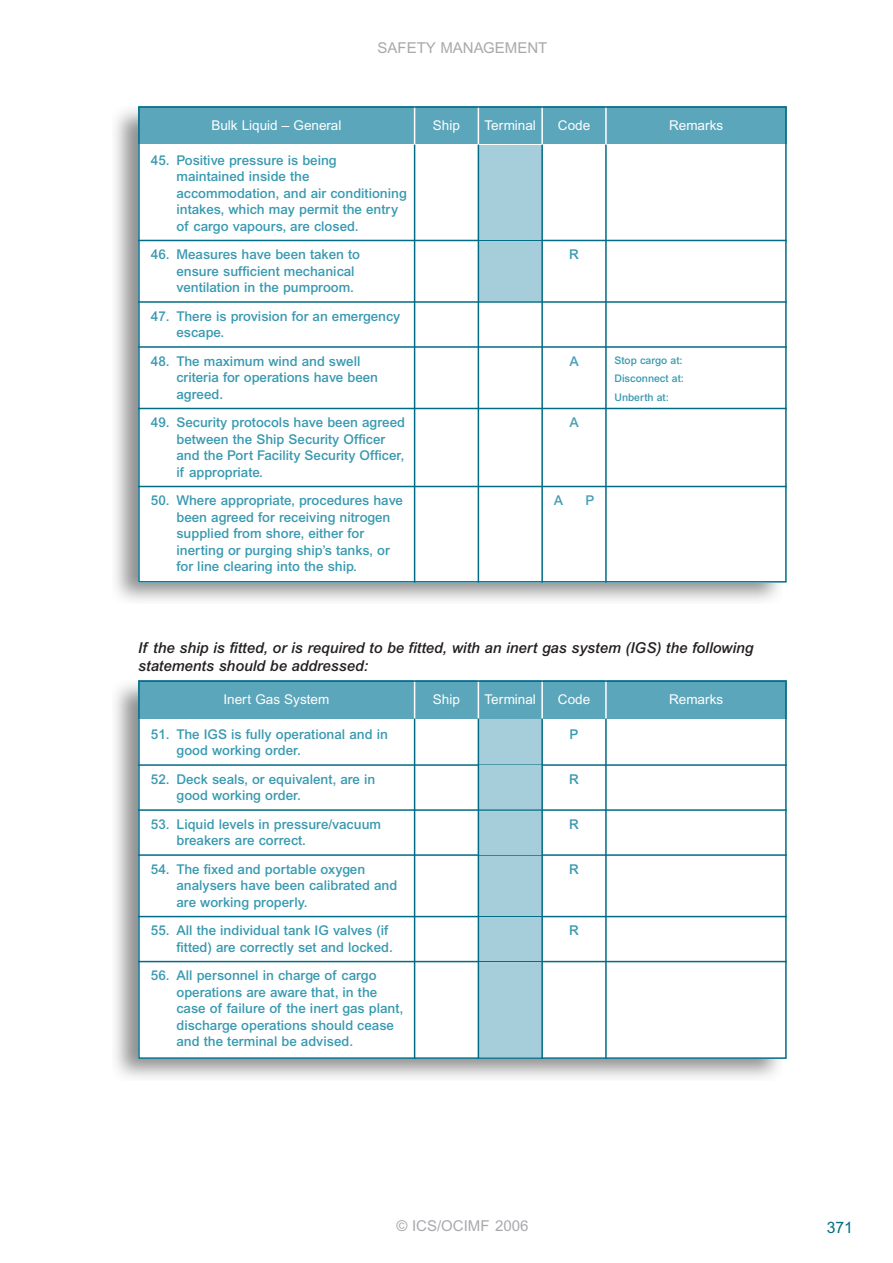
<style>
.page{position:relative;width:893px;height:1263px;background:#fff}
.page>*{position:absolute;margin:0;border:0;box-sizing:border-box;transform-origin:0 0}
.t1{font:15.75px "Arial";color:#006c85}
.t2{font:italic 500 15px/18px "Arial";color:#231f20}
.t3{font:15px "Arial";color:#a8a9ad}
.t4{font:500 13.5px/16.5px "Arial";color:#3899b0}
.t5{font:13.5px "Arial";color:#fff}
.t6{font:500 13.5px "Arial";color:#469fb5}
.t7{font:500 10.5px/18.6px "Arial";color:#3899b0}
</style>
<div class="page">
<hr style="left:138px;top:764px;width:649px;height:2px;background:#006c85">
<hr style="left:138px;top:809px;width:649px;height:2px;background:#006c85">
<hr style="left:138px;top:854px;width:649px;height:2px;background:#006c85">
<hr style="left:138px;top:916px;width:649px;height:1px;background:#006c85">
<hr style="left:138px;top:961px;width:649px;height:1px;background:#006c85">
<div style="left:138px;top:106px;width:649px;height:39px;background:#5ba6bb"></div>
<hr style="left:414px;top:106px;width:1px;height:39px;background:#fff">
<hr style="left:478px;top:106px;width:1px;height:39px;background:#fff">
<hr style="left:541px;top:106px;width:2px;height:39px;background:#fff">
<hr style="left:605px;top:106px;width:2px;height:39px;background:#fff">
<div style="left:478px;top:719px;width:64px;height:45px;background:#a6cdda"></div>
<div style="left:478px;top:766px;width:64px;height:43px;background:#a6cdda"></div>
<div style="left:478px;top:811px;width:64px;height:43px;background:#a6cdda"></div>
<div style="left:478px;top:856px;width:64px;height:60px;background:#a6cdda"></div>
<div style="left:478px;top:917px;width:64px;height:44px;background:#a6cdda"></div>
<div style="left:478px;top:962px;width:64px;height:95px;background:#a6cdda"></div>
<div style="left:138px;top:680px;width:649px;height:39px;background:#5ba6bb"></div>
<hr style="left:414px;top:680px;width:1px;height:39px;background:#fff">
<hr style="left:478px;top:680px;width:1px;height:39px;background:#fff">
<hr style="left:541px;top:680px;width:2px;height:39px;background:#fff">
<hr style="left:605px;top:680px;width:2px;height:39px;background:#fff">
<hr style="left:138px;top:240px;width:649px;height:1px;background:#006c85">
<hr style="left:138px;top:301px;width:649px;height:2px;background:#006c85">
<hr style="left:138px;top:346px;width:649px;height:2px;background:#006c85">
<hr style="left:138px;top:408px;width:649px;height:1px;background:#006c85">
<hr style="left:138px;top:486px;width:649px;height:1px;background:#006c85">
<hr style="left:414px;top:145px;width:1px;height:438px;background:#006c85">
<hr style="left:605px;top:145px;width:2px;height:438px;background:#006c85">
<div style="left:478px;top:241px;width:64px;height:60px;background:#a6cdda"></div>
<div style="left:478px;top:145px;width:64px;height:95px;background:#a6cdda"></div>
<div style="left:138px;top:106px;width:649px;height:477px;border:2px solid #006c85"></div>
<hr style="left:414px;top:719px;width:1px;height:340px;background:#006c85">
<hr style="left:478px;top:719px;width:1px;height:340px;background:#006c85">
<hr style="left:541px;top:719px;width:2px;height:340px;background:#006c85">
<hr style="left:605px;top:719px;width:2px;height:340px;background:#006c85">
<div style="left:138px;top:680px;width:649px;height:379px;border:2px solid #006c85"></div>
<hr style="left:541px;top:145px;width:2px;height:438px;background:#006c85">
<hr style="left:478px;top:145px;width:1px;height:438px;background:#006c85">
<p class="t3" style="left:377px;top:43px;width:171px">SAFETY MANAGEMENT</p>
<p class="t5" style="left:211px;top:120px;width:132px">Bulk Liquid – General</p>
<p class="t5" style="left:433px;top:120px;width:29px">Ship</p>
<p class="t5" style="left:485px;top:120px;width:53px">Terminal</p>
<p class="t5" style="left:558px;top:120px;width:34px">Code</p>
<p class="t5" style="left:669px;top:120px;width:55px">Remarks</p>
<p class="t4" style="left:176px;top:153px;width:232px;text-indent:-26px">45. Positive pressure is being maintained inside the accommodation, and air conditioning intakes, which may permit the entry of cargo vapours, are closed.</p>
<p class="t4" style="left:176px;top:247px;width:185px;text-indent:-26px">46. Measures have been taken to ensure sufficient mechanical ventilation in the pumproom.</p>
<p class="t4" style="left:176px;top:309px;width:225px;text-indent:-26px">47. There is provision for an emergency escape.</p>
<p class="t4" style="left:176px;top:354px;width:203px;text-indent:-26px">48. The maximum wind and swell criteria for operations have been agreed.</p>
<p class="t4" style="left:176px;top:416px;width:230px;text-indent:-26px">49. Security protocols have been agreed between the Ship Security Officer and the Port Facility Security Officer, if appropriate.</p>
<p class="t4" style="left:569px;top:248px;width:11px">R</p>
<p class="t6" style="left:569px;top:356px;width:11px">A</p>
<p class="t6" style="left:569px;top:418px;width:11px">A</p>
<p class="t4" style="left:151px;top:494px;width:254px">50. Where appropriate, procedures have</p>
<p class="t6" style="left:554px;top:496px;width:11px">A</p>
<p class="t6" style="left:585px;top:496px;width:11px">P</p>
<p class="t4" style="left:176px;top:510px;width:216px">been agreed for receiving nitrogen supplied from shore, either for inerting or purging ship’s tanks, or for line clearing into the ship.</p>
<p class="t7" style="left:614px;top:352px;width:71px">Stop cargo at:<br>Disconnect at:<br>Unberth at:</p>
<p class="t2" style="left:138px;top:640px;width:617px">If the ship is fitted, or is required to be fitted, with an inert gas system (IGS) the following statements should be addressed:</p>
<p class="t5" style="left:223px;top:694px;width:107px">Inert Gas System</p>
<p class="t5" style="left:433px;top:694px;width:29px">Ship</p>
<p class="t5" style="left:485px;top:694px;width:53px">Terminal</p>
<p class="t5" style="left:558px;top:694px;width:34px">Code</p>
<p class="t5" style="left:669px;top:694px;width:55px">Remarks</p>
<p class="t4" style="left:176px;top:727px;width:213px;text-indent:-26px">51. The IGS is fully operational and in good working order.</p>
<p class="t4" style="left:176px;top:772px;width:200px;text-indent:-26px">52. Deck seals, or equivalent, are in good working order.</p>
<p class="t4" style="left:176px;top:817px;width:206px;text-indent:-26px">53. Liquid levels in pressure/vacuum breakers are correct.</p>
<p class="t4" style="left:176px;top:862px;width:222px;text-indent:-26px">54. The fixed and portable oxygen analysers have been calibrated and are working properly.</p>
<p class="t4" style="left:176px;top:924px;width:218px;text-indent:-26px">55. All the individual tank IG valves (if fitted) are correctly set and locked.</p>
<p class="t4" style="left:176px;top:969px;width:228px;text-indent:-26px">56. All personnel in charge of cargo operations are aware that, in the case of failure of the inert gas plant, discharge operations should cease and the terminal be advised.</p>
<p class="t4" style="left:570px;top:727px;width:11px">P</p>
<p class="t4" style="left:569px;top:772px;width:11px">R</p>
<p class="t4" style="left:569px;top:817px;width:11px">R</p>
<p class="t4" style="left:569px;top:862px;width:11px">R</p>
<p class="t4" style="left:569px;top:924px;width:11px">R</p>
<p class="t3" style="left:396px;top:1220px;width:133px">© ICS/OCIMF 2006</p>
<p class="t1" style="left:827px;top:1222px;width:28px">371</p>
</div>
